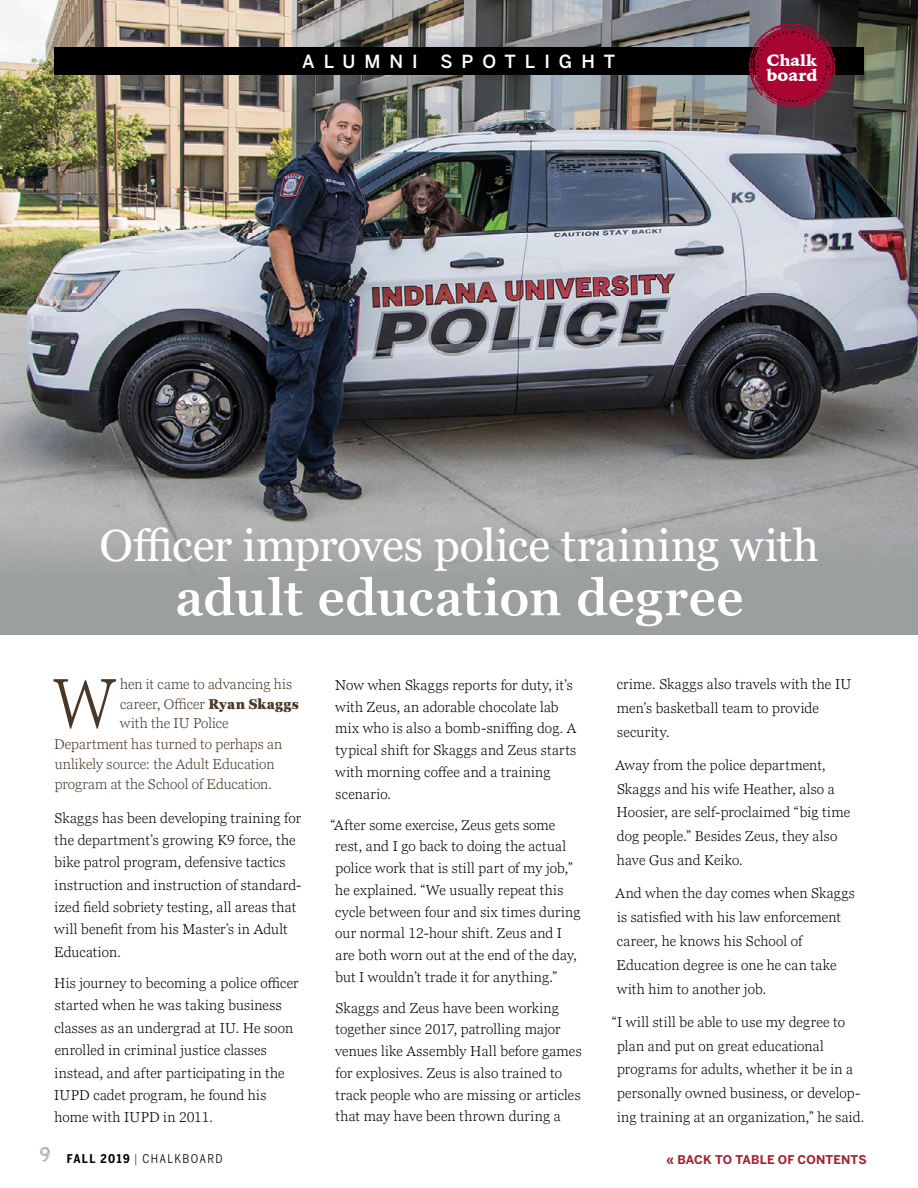
<style>
.page{position:relative;width:918px;height:1188px;background:#fff}
.page>*{position:absolute;margin:0;border:0;box-sizing:border-box;transform-origin:0 0}
.t1{font:300 70.5px "Georgia Pro";color:#493828;scale:.9 1}
.t2{font:600 51px "Georgia Pro";color:#fff}
.t3{font:45px "Georgia Pro";color:#fff}
.t4{font:500 18px "Benton Sans";letter-spacing:.5em;color:#fff}
.t5{font:900 16.65px "Iowan Old Style";color:#fff}
.t6{font:900 16.2px "Iowan Old Style";color:#fff}
.t7{font:300 14.25px/21.8px "Georgia Pro";letter-spacing:.015em;color:#000}
.t8{font:300 14.25px "Georgia Pro";letter-spacing:.005em;color:#493828}
.t9{font:700 12px "Benton Sans";letter-spacing:.01em;color:#a12236}
.t10{font:12px "Benton Sans Cond";letter-spacing:.11em;color:#000}
.s1{font-weight:900}
.s2{font-family:"Cabin Sketch";font-size:21px;color:#939598}
.s3{font-weight:700}
.s4{font-weight:300}
</style>
<div class="page">
<div style="left:0;top:432px;width:918px;height:202px;background:#9b9f9e"></div>
<img style="left:0;top:0;width:918px;height:561px">
<div style="left:54px;top:47px;width:810px;height:27px;background:#000"></div>
<img style="left:750px;top:24px;width:84px;height:90px">
<svg style="left:756px;top:30px;width:72px;height:73px"></svg>
<p class="t4" style="left:302px;top:50px;width:117px">ALUMNI</p>
<p class="t4" style="left:440px;top:50px;width:177px">SPOTLIGHT</p>
<p class="t6" style="left:767px;top:49px;width:52px">Chalk</p>
<p class="t5" style="left:766px;top:64px;width:53px">board</p>
<h3 class="t3" style="left:100px;top:520px;width:721px">Officer improves police training with</h3>
<h2 class="t2" style="left:175px;top:569px;width:569px">adult education degree</h2>
<h1 class="t1" style="left:53px;top:663px;width:72px">W</h1>
<p class="t8" style="left:120px;top:676px;width:173px">hen it came to advancing his</p>
<p class="t8" style="left:120px;top:695px;width:180px">career, Officer <span class="s1">Ryan Skaggs</span></p>
<p class="t8" style="left:120px;top:715px;width:110px">with the IU Police</p>
<p class="t8" style="left:54px;top:735px;width:230px">Department has turned to perhaps an</p>
<p class="t8" style="left:55px;top:756px;width:221px">unlikely source: the Adult Education</p>
<p class="t8" style="left:55px;top:776px;width:219px">program at the School of Education.</p>
<p class="t7" style="left:54px;top:807px;width:249px;line-height:22.4px">Skaggs has been developing training for the department’s growing K9 force, the bike patrol program, defensive tactics instruction and instruction of standard&shy;ized field sobriety testing, all areas that will benefit from his Master’s in Adult Education.</p>
<p class="t7" style="left:54px;top:973px;width:246px;line-height:22.4px">His journey to becoming a police officer started when he was taking business classes as an undergrad at IU. He soon enrolled in criminal justice classes instead, and after participating in the IUPD cadet program, he found his home with IUPD in 2011.</p>
<p class="t7" style="left:335px;top:675px;width:243px">Now when Skaggs reports for duty, it’s with Zeus, an adorable chocolate lab mix who is also a bomb-sniffing dog. A typical shift for Skaggs and Zeus starts with morning coffee and a training scenario.</p>
<p class="t7" style="left:335px;top:814px;width:247px;text-indent:-5px">“After some exercise, Zeus gets some rest, and I go back to doing the actual police work that is still part of my job,” he explained. “We usually repeat this cycle between four and six times during our normal 12-hour shift. Zeus and I are both worn out at the end of the day, but I wouldn’t trade it for anything.”</p>
<p class="t7" style="left:335px;top:997px;width:248px">Skaggs and Zeus have been working together since 2017, patrolling major venues like Assembly Hall before games for explosives. Zeus is also trained to track people who are missing or articles that may have been thrown during a</p>
<p class="t7" style="left:617px;top:673px;width:236px;line-height:23.9px">crime. Skaggs also travels with the IU men’s basketball team to provide security.</p>
<p class="t7" style="left:616px;top:753px;width:236px;line-height:23.9px">Away from the police department,<br>Skaggs and his wife Heather, also a<br>Hoosier, are self-proclaimed “big time dog people.” Besides Zeus, they also have Gus and Keiko.</p>
<p class="t7" style="left:616px;top:882px;width:241px;line-height:23.9px">And when the day comes when Skaggs is satisfied with his law enforcement career, he knows his School of<br>Education degree is one he can take with him to another job.</p>
<p class="t7" style="left:617px;top:1010px;width:249px;line-height:23.9px;text-indent:-5px">“I will still be able to use my degree to plan and put on great educational programs for adults, whether it be in a personally owned business, or develop&shy;ing training at an organization,” he said.</p>
<p class="t10" style="left:40px;top:1151px;width:184px"><span class="s2">9</span> <span class="s3">FALL 2019</span> <span class="s4">|</span> CHALKBOARD</p>
<p class="t9" style="left:667px;top:1152px;width:202px">« BACK TO TABLE OF CONTENTS</p>
</div>
